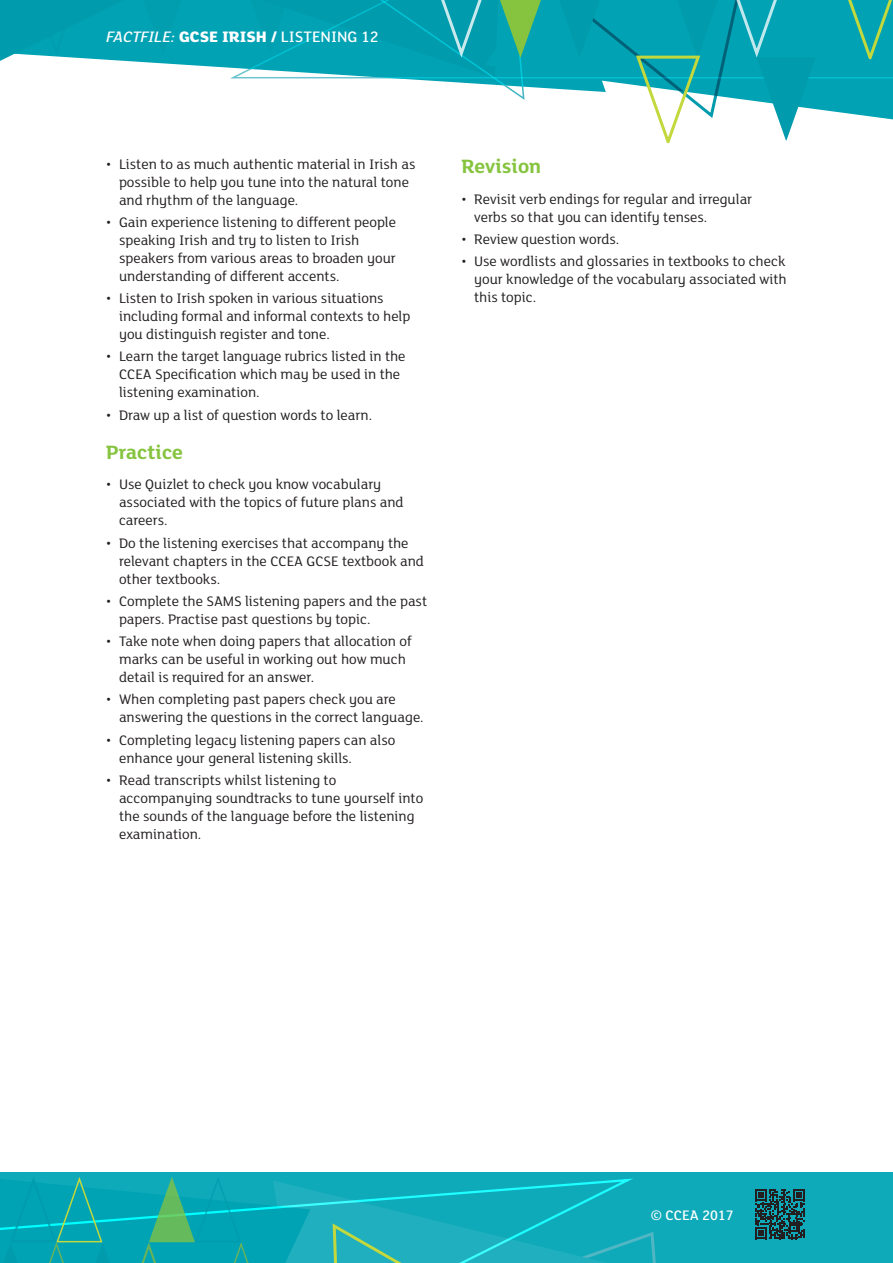
<style>
.page{position:relative;width:893px;height:1263px;background:#fff}
.page>*{position:absolute;margin:0;border:0;box-sizing:border-box;transform-origin:0 0}
.t1{font:700 21px "FS Lola";color:#86c43f}
.t2{font:800 16.5px "FS Lola";color:#fff}
.t3{font:500 16.5px "FS Lola";color:#fff}
.t4{font:15px/18px "FS Lola";color:#231f20}
.t5{font:500 15px "FS Lola";color:#fff}
.s1{font-weight:800}
.s2{font-weight:500;font-style:italic}
.s3{font-weight:500}
</style>
<div class="page">
<div style="left:0;top:1172px;width:893px;height:91px;background:#0faaba"></div>
<div style="left:189px;top:0;width:36px;height:68px;background:#00a2b3"></div>
<svg style="left:0;top:0;width:189px;height:65px;background:#16a7b7"></svg>
<svg style="left:225px;top:0;width:668px;height:144px"></svg>
<svg style="left:0;top:1177px;width:805px;height:86px"></svg>
<p class="t3" style="left:200px;top:26px;width:180px"><span class="s1">SE IRISH /</span> LISTENING 12</p>
<p class="t2" style="left:107px;top:26px;width:357px"><span class="s2">FACTFILE:</span> GCE HISTORY OF ART / <span class="s3">ARCHITECTURE</span></p>
<p class="t4" style="left:119px;top:154px;width:298px;text-indent:-13px">• Listen to as much authentic material in Irish as possible to help you tune into the natural tone and rhythm of the language.</p>
<p class="t4" style="left:119px;top:212px;width:279px;text-indent:-13px">• Gain experience listening to different people speaking Irish and try to listen to Irish speakers from various areas to broaden your understanding of different accents.</p>
<p class="t4" style="left:119px;top:289px;width:293px;text-indent:-13px">• Listen to Irish spoken in various situations including formal and informal contexts to help you distinguish register and tone.</p>
<p class="t4" style="left:119px;top:347px;width:288px;text-indent:-13px">• Learn the target language rubrics listed in the<br>CCEA Specification which may be used in the listening examination.</p>
<p class="t4" style="left:106px;top:405px;width:267px">• Draw up a list of question words to learn.</p>
<h1 class="t1" style="left:106px;top:437px;width:78px">Practice</h1>
<p class="t4" style="left:119px;top:475px;width:286px;text-indent:-13px">• Use Quizlet to check you know vocabulary associated with the topics of future plans and careers.</p>
<p class="t4" style="left:119px;top:533px;width:306px;text-indent:-13px">• Do the listening exercises that accompany the relevant chapters in the CCEA GCSE textbook and other textbooks.</p>
<p class="t4" style="left:119px;top:591px;width:310px;text-indent:-13px">• Complete the SAMS listening papers and the past papers. Practise past questions by topic.</p>
<p class="t4" style="left:119px;top:632px;width:294px;text-indent:-13px">• Take note when doing papers that allocation of marks can be useful in working out how much detail is required for an answer.</p>
<p class="t4" style="left:119px;top:690px;width:306px;text-indent:-13px">• When completing past papers check you are answering the questions in the correct language.</p>
<p class="t4" style="left:119px;top:730px;width:278px;text-indent:-13px">• Completing legacy listening papers can also enhance your general listening skills.</p>
<p class="t4" style="left:119px;top:770px;width:306px;text-indent:-13px">• Read transcripts whilst listening to accompanying soundtracks to tune yourself into the sounds of the language before the listening examination.</p>
<h1 class="t1" style="left:461px;top:152px;width:81px">Revision</h1>
<p class="t4" style="left:474px;top:189px;width:280px;text-indent:-13px">• Revisit verb endings for regular and irregular verbs so that you can identify tenses.</p>
<p class="t4" style="left:461px;top:230px;width:160px">• Review question words.</p>
<p class="t4" style="left:474px;top:252px;width:314px;text-align:justify;text-indent:-13px">• Use wordlists and glossaries in textbooks to check your knowledge of the vocabulary associated with this topic.</p>
<p class="t5" style="left:651px;top:1206px;width:84px">© CCEA 2017</p>
</div>
